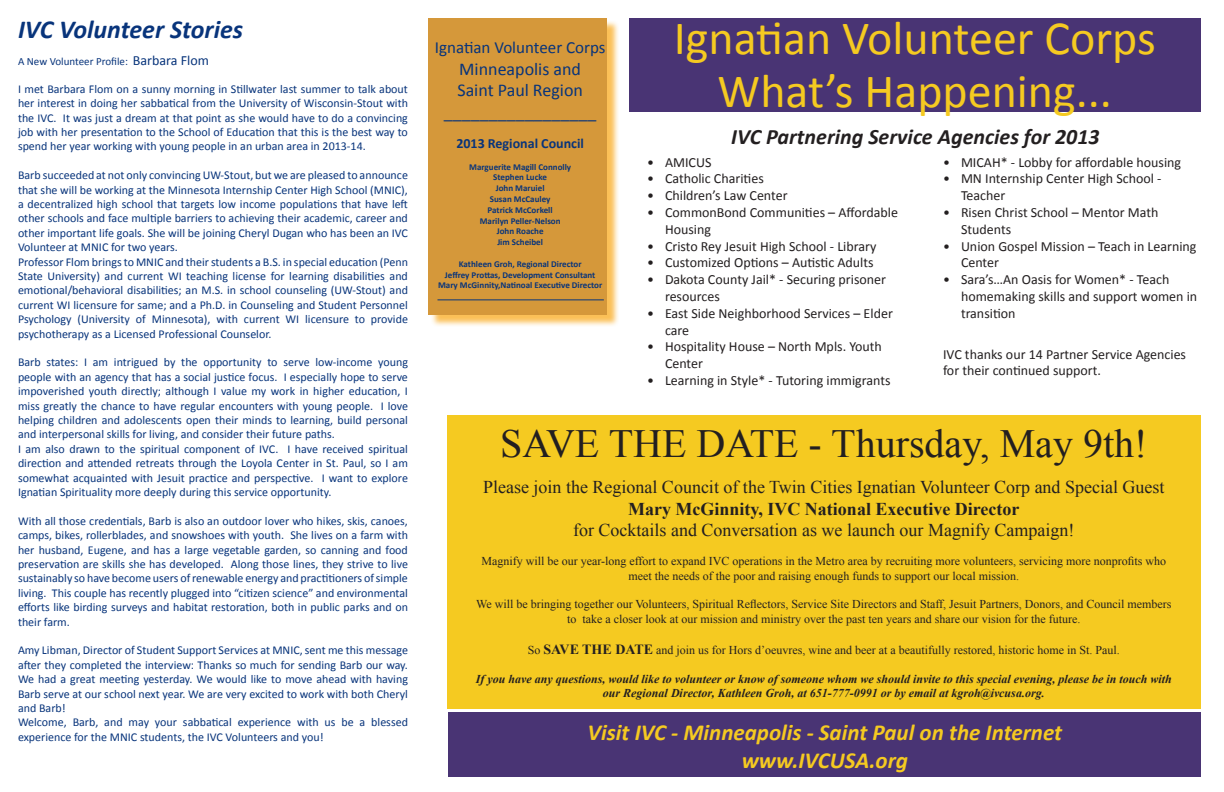
<style>
.page{position:relative;width:1224px;height:792px;background:#fff}
.page>*{position:absolute;margin:0;border:0;box-sizing:border-box;transform-origin:0 0}
.t1{font:48px "Calibri";color:#f5ca21}
.t2{font:40px "Times New Roman";color:#231f20}
.t3{font:italic 700 26px "Calibri";color:#08347b}
.t4{font:italic 700 23px "Calibri";color:#f5ca21}
.t5{font:italic 700 22px "Calibri";color:#231f20}
.t6{font:18px "Times New Roman";color:#231f20}
.t7{font:18px "Calibri";color:#08347b}
.t8{font:700 18px "Times New Roman";color:#231f20}
.t9{font:17px "Calibri";color:#08347b}
.t10{font:14px/16.8px "Calibri";color:#231f20}
.t11{font:700 14px "Calibri";color:#08347b}
.t12{font:12px/14.4px "Calibri";color:#08347b;text-align:justify}
.t13{font:12px/14.4px "Times New Roman";color:#231f20;text-align:center}
.t14{font:italic 700 12px/14.4px "Times New Roman";color:#231f20;text-align:center}
.t15{font:11px "Calibri";color:#08347b}
.t16{font:700 9px "Calibri";color:#08347b}
.s1{font-size:14px}
.s2{font-weight:700;font-size:14px}
</style>
<div class="page">
<div style="left:430px;top:19px;width:189px;height:309px;background:#faab1f;opacity:.75"></div>
<div style="left:429px;top:18px;width:178px;height:297px;background:#d5983a"></div>
<div style="left:629px;top:18px;width:572px;height:94px;background:#493474"></div>
<hr style="left:438px;top:299px;width:166px;height:1px;background:#08347b">
<div style="left:449px;top:712px;width:752px;height:65px;background:#493474"></div>
<div style="left:447px;top:415px;width:754px;height:293px;background:#f5ca21"></div>
<p class="t3" style="left:18px;top:13px;width:227px">IVC Volunteer Stories</p>
<p class="t15" style="left:18px;top:55px;width:192px">A New Volunteer Profile: <span class="s1">Barbara Flom</span></p>
<p class="t12" style="left:18px;top:81px;width:391px">I met Barbara Flom on a sunny morning in Stillwater last summer to talk about her interest in doing her sabbatical from the University of Wisconsin-Stout with the IVC. It was just a dream at that point as she would have to do a convincing job with her presentation to the School of Education that this is the best way to spend her year working with young people in an urban area in 2013-14.</p>
<p class="t12" style="left:18px;top:167px;width:392px">Barb succeeded at not only convincing UW-Stout, but we are pleased to announce that she will be working at the Minnesota Internship Center High School (MNIC), a decentralized high school that targets low income populations that have left other schools and face multiple barriers to achieving their academic, career and other important life goals. She will be joining Cheryl Dugan who has been an IVC Volunteer at MNIC for two years.</p>
<p class="t12" style="left:18px;top:254px;width:391px">Professor Flom brings to MNIC and their students a B.S. in special education (Penn State University) and current WI teaching license for learning disabilities and emotional/behavioral disabilities; an M.S. in school counseling (UW-Stout) and current WI licensure for same; and a Ph.D. in Counseling and Student Personnel Psychology (University of Minnesota), with current WI licensure to provide psychotherapy as a Licensed Professional Counselor.</p>
<p class="t12" style="left:18px;top:355px;width:391px">Barb states: I am intrigued by the opportunity to serve low-income young people with an agency that has a social justice focus. I especially hope to serve impoverished youth directly; although I value my work in higher education, I miss greatly the chance to have regular encounters with young people. I love helping children and adolescents open their minds to learning, build personal and interpersonal skills for living, and consider their future paths.</p>
<p class="t12" style="left:18px;top:441px;width:391px">I am also drawn to the spiritual component of IVC. I have received spiritual direction and attended retreats through the Loyola Center in St. Paul, so I am somewhat acquainted with Jesuit practice and perspective. I want to explore Ignatian Spirituality more deeply during this service opportunity.</p>
<p class="t12" style="left:18px;top:513px;width:391px">With all those credentials, Barb is also an outdoor lover who hikes, skis, canoes, camps, bikes, rollerblades, and snowshoes with youth. She lives on a farm with her husband, Eugene, and has a large vegetable garden, so canning and food preservation are skills she has developed. Along those lines, they strive to live sustainably so have become users of renewable energy and practitioners of simple living. This couple has recently plugged into “citizen science” and environmental efforts like birding surveys and habitat restoration, both in public parks and on their farm.</p>
<p class="t12" style="left:18px;top:643px;width:392px">Amy Libman, Director of Student Support Services at MNIC, sent me this message after they completed the interview: Thanks so much for sending Barb our way.<br>We had a great meeting yesterday. We would like to move ahead with having Barb serve at our school next year. We are very excited to work with both Cheryl and Barb!</p>
<p class="t12" style="left:18px;top:715px;width:391px">Welcome, Barb, and may your sabbatical experience with us be a blessed experience for the MNIC students, the IVC Volunteers and you!</p>
<p class="t9" style="left:435px;top:37px;width:172px">Ignatian Volunteer Corps</p>
<p class="t7" style="left:459px;top:58px;width:123px">Minneapolis and</p>
<p class="t7" style="left:457px;top:79px;width:127px">Saint Paul Region</p>
<p class="t7" style="left:444px;top:101px;width:154px">_________________</p>
<p class="t11" style="left:456px;top:135px;width:129px">2013 Regional Council</p>
<p class="t16" style="left:469px;top:161px;width:104px">Marguerite Magill Connolly</p>
<p class="t16" style="left:493px;top:172px;width:55px">Stephen Lucke</p>
<p class="t16" style="left:496px;top:183px;width:50px">John Maruiel</p>
<p class="t16" style="left:490px;top:193px;width:62px">Susan McCauley</p>
<p class="t16" style="left:488px;top:204px;width:67px">Patrick McCorkell</p>
<p class="t16" style="left:480px;top:215px;width:82px">Marilyn Peller-Nelson</p>
<p class="t16" style="left:497px;top:226px;width:48px">John Roache</p>
<p class="t16" style="left:497px;top:237px;width:47px">Jim Scheibel</p>
<p class="t16" style="left:459px;top:258px;width:124px">Kathleen Groh, Regional Director</p>
<p class="t16" style="left:445px;top:269px;width:152px">Jeffrey Prottas, Development Consultant</p>
<p class="t16" style="left:438px;top:280px;width:166px">Mary McGinnity,Natinoal Executive Director</p>
<p class="t1" style="left:674px;top:9px;width:484px">Ignatian Volunteer Corps</p>
<p class="t1" style="left:718px;top:61px;width:396px">What’s Happening...</p>
<p class="t5" style="left:731px;top:123px;width:370px">IVC Partnering Service Agencies for 2013</p>
<p class="t10" style="left:647px;top:153px;width:66px">• AMICUS</p>
<p class="t10" style="left:647px;top:170px;width:118px">• Catholic Charities</p>
<p class="t10" style="left:647px;top:186px;width:142px">• Children’s Law Center</p>
<p class="t10" style="left:665px;top:203px;width:235px;text-indent:-18px">• CommonBond Communities – Affordable<br>Housing</p>
<p class="t10" style="left:647px;top:237px;width:231px">• Cristo Rey Jesuit High School - Library</p>
<p class="t10" style="left:647px;top:254px;width:228px">• Customized Options – Autistic Adults</p>
<p class="t10" style="left:665px;top:270px;width:223px;text-indent:-18px">• Dakota County Jail* - Securing prisoner resources</p>
<p class="t10" style="left:665px;top:304px;width:229px;text-indent:-18px">• East Side Neighborhood Services – Elder care</p>
<p class="t10" style="left:665px;top:338px;width:218px;text-indent:-18px">• Hospitality House – North Mpls. Youth<br>Center</p>
<p class="t10" style="left:647px;top:371px;width:245px">• Learning in Style* - Tutoring immigrants</p>
<p class="t10" style="left:943px;top:153px;width:240px">• MICAH* - Lobby for affordable housing</p>
<p class="t10" style="left:961px;top:170px;width:202px;text-indent:-18px">• MN Internship Center High School -<br>Teacher</p>
<p class="t10" style="left:961px;top:203px;width:199px;text-indent:-18px">• Risen Christ School – Mentor Math<br>Students</p>
<p class="t10" style="left:961px;top:237px;width:237px;text-indent:-18px">• Union Gospel Mission – Teach in Learning<br>Center</p>
<p class="t10" style="left:961px;top:270px;width:238px;text-indent:-18px">• Sara’s…An Oasis for Women* - Teach homemaking skills and support women in transition</p>
<p class="t10" style="left:943px;top:345px;width:245px">IVC thanks our 14 Partner Service Agencies for their continued support.</p>
<p class="t2" style="left:500px;top:417px;width:649px">SAVE THE DATE - Thursday, May 9th!</p>
<p class="t6" style="left:483px;top:475px;width:683px">Please join the Regional Councit of the Twin Cities Ignatian Volunteer Corp and Special Guest</p>
<p class="t8" style="left:628px;top:496px;width:393px">Mary McGinnity, IVC National Executive Director</p>
<p class="t6" style="left:573px;top:518px;width:503px">for Cocktails and Conversation as we launch our Magnify Campaign!</p>
<p class="t13" style="left:481px;top:554px;width:686px">Magnify will be our year-long effort to expand IVC operations in the Metro area by recruiting more volunteers, servicing more nonprofits who meet the needs of the poor and raising enough funds to support our local mission.</p>
<p class="t13" style="left:476px;top:597px;width:697px">We will be bringing together our Volunteers, Spiritual Reflectors, Service Site Directors and Staff, Jesuit Partners, Donors, and Council members to take a closer look at our mission and ministry over the past ten years and share our vision for the future.</p>
<p class="t13" style="left:528px;top:643px;width:593px">So <span class="s2">SAVE THE DATE</span> and join us for Hors d’oeuvres, wine and beer at a beautifully restored, historic home in St. Paul.</p>
<p class="t14" style="left:476px;top:671px;width:697px">If you have any questions, would like to volunteer or know of someone whom we should invite to this special evening, please be in touch with our Regional Director, Kathleen Groh, at 651-777-0991 or by email at kgroh@ivcusa.org.</p>
<p class="t4" style="left:588px;top:718px;width:476px">Visit IVC - Minneapolis - Saint Paul on the Internet</p>
<p class="t4" style="left:742px;top:746px;width:168px">www.IVCUSA.org</p>
</div>
